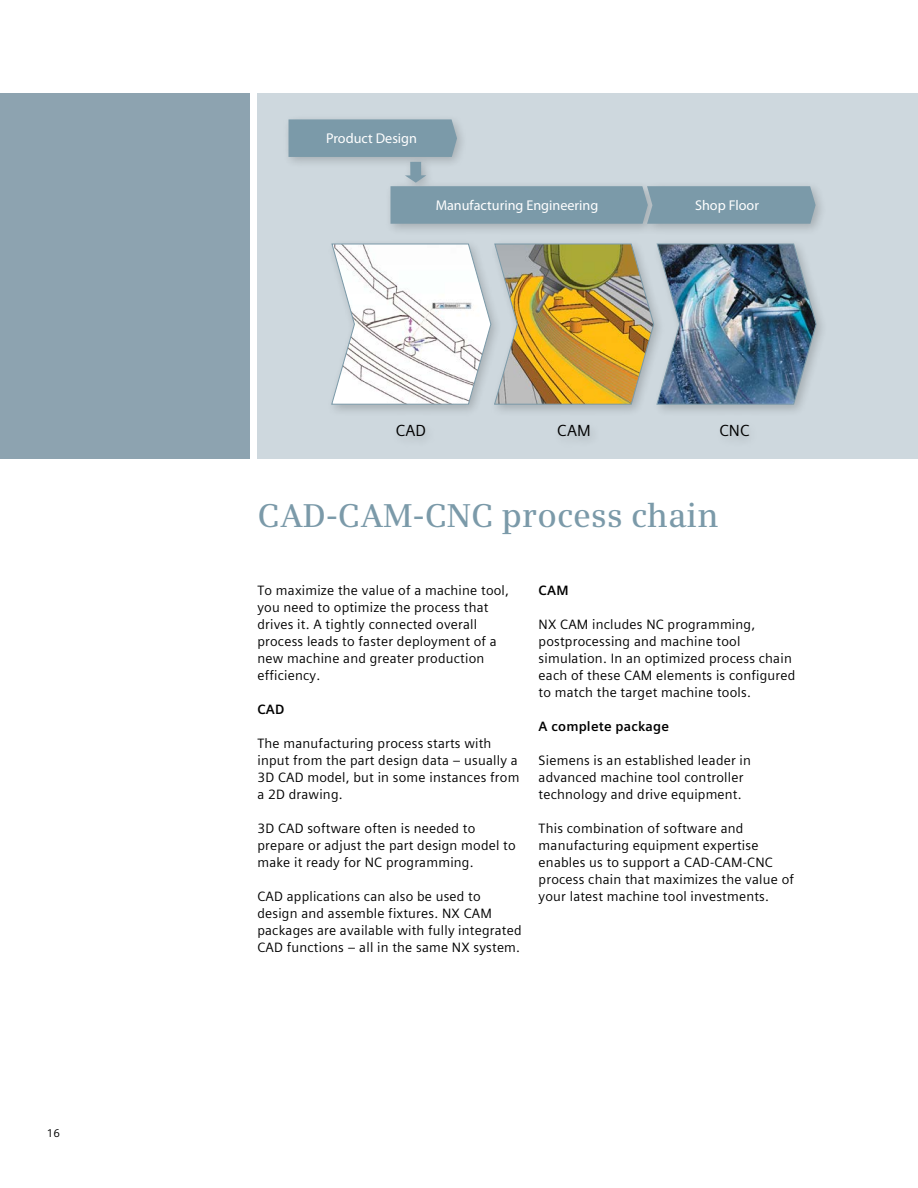
<style>
.page{position:relative;width:918px;height:1188px;background:#fff}
.page>*{position:absolute;margin:0;border:0;box-sizing:border-box;transform-origin:0 0}
._01__Headline__22pt{font:600 33px "Siemens Serif";letter-spacing:.005em;color:#7b9aa9}
.t1{font:16.05px "Siemens Sans";color:#000}
.t2{font:14.1px "Myriad Pro";color:#fff}
._03__Copy_Roman__9pt{font:13.5px/17px "Siemens Sans Global";letter-spacing:.015em;color:#000}
._02__Subhead___9pt_0{font:700 13.5px "Siemens Sans Global";letter-spacing:.015em;color:#000}
.t3{font:11.25px "Siemens Sans Global";color:#000}
</style>
<div class="page">
<div style="left:257px;top:93px;width:661px;height:366px;background:#ced8de"></div>
<div style="left:282px;top:113px;width:546px;height:335px;background:#000;opacity:.2"></div>
<img style="left:331px;top:243px;width:486px;height:162px">
<svg style="left:289px;top:119px;width:527px;height:105px"></svg>
<div style="left:0;top:93px;width:249px;height:366px;background:#8da3b0"></div>
<p class="t3" style="left:47px;top:1124px;width:15px">16</p>
<p class="t2" style="left:326px;top:130px;width:92px">Product Design</p>
<p class="t2" style="left:436px;top:196px;width:164px">Manufacturing Engineering</p>
<p class="t2" style="left:695px;top:196px;width:65px">Shop Floor</p>
<p class="t1" style="left:396px;top:422px;width:32px">CAD</p>
<p class="t1" style="left:557px;top:422px;width:35px">CAM</p>
<p class="t1" style="left:719px;top:422px;width:31px">CNC</p>
<p class="_01__Headline__22pt" style="left:258px;top:496px;width:463px">CAD-CAM-CNC process chain</p>
<p class="_03__Copy_Roman__9pt" style="left:257px;top:582px;width:253px">To maximize the value of a machine tool, you need to optimize the process that drives it. A tightly connected overall process leads to faster deployment of a new machine and greater production efficiency.</p>
<p class="_02__Subhead___9pt_0" style="left:257px;top:699px;width:28px">CAD</p>
<p class="_03__Copy_Roman__9pt" style="left:257px;top:735px;width:263px">The manufacturing process starts with input from the part design data – usually a 3D CAD model, but in some instances from a 2D drawing.</p>
<p class="_03__Copy_Roman__9pt" style="left:257px;top:820px;width:260px">3D CAD software often is needed to prepare or adjust the part design model to make it ready for NC programming.</p>
<p class="_03__Copy_Roman__9pt" style="left:257px;top:888px;width:266px">CAD applications can also be used to design and assemble fixtures. NX CAM packages are available with fully integrated CAD functions – all in the same NX system.</p>
<p class="_02__Subhead___9pt_0" style="left:539px;top:580px;width:31px">CAM</p>
<p class="_03__Copy_Roman__9pt" style="left:539px;top:616px;width:258px">NX CAM includes NC programming, postprocessing and machine tool simulation. In an optimized process chain each of these CAM elements is configured to match the target machine tools.</p>
<p class="_02__Subhead___9pt_0" style="left:539px;top:716px;width:132px">A complete package</p>
<p class="_03__Copy_Roman__9pt" style="left:539px;top:752px;width:214px">Siemens is an established leader in advanced machine tool controller technology and drive equipment.</p>
<p class="_03__Copy_Roman__9pt" style="left:539px;top:820px;width:257px">This combination of software and manufacturing equipment expertise enables us to support a CAD-CAM-CNC process chain that maximizes the value of your latest machine tool investments.</p>
</div>
